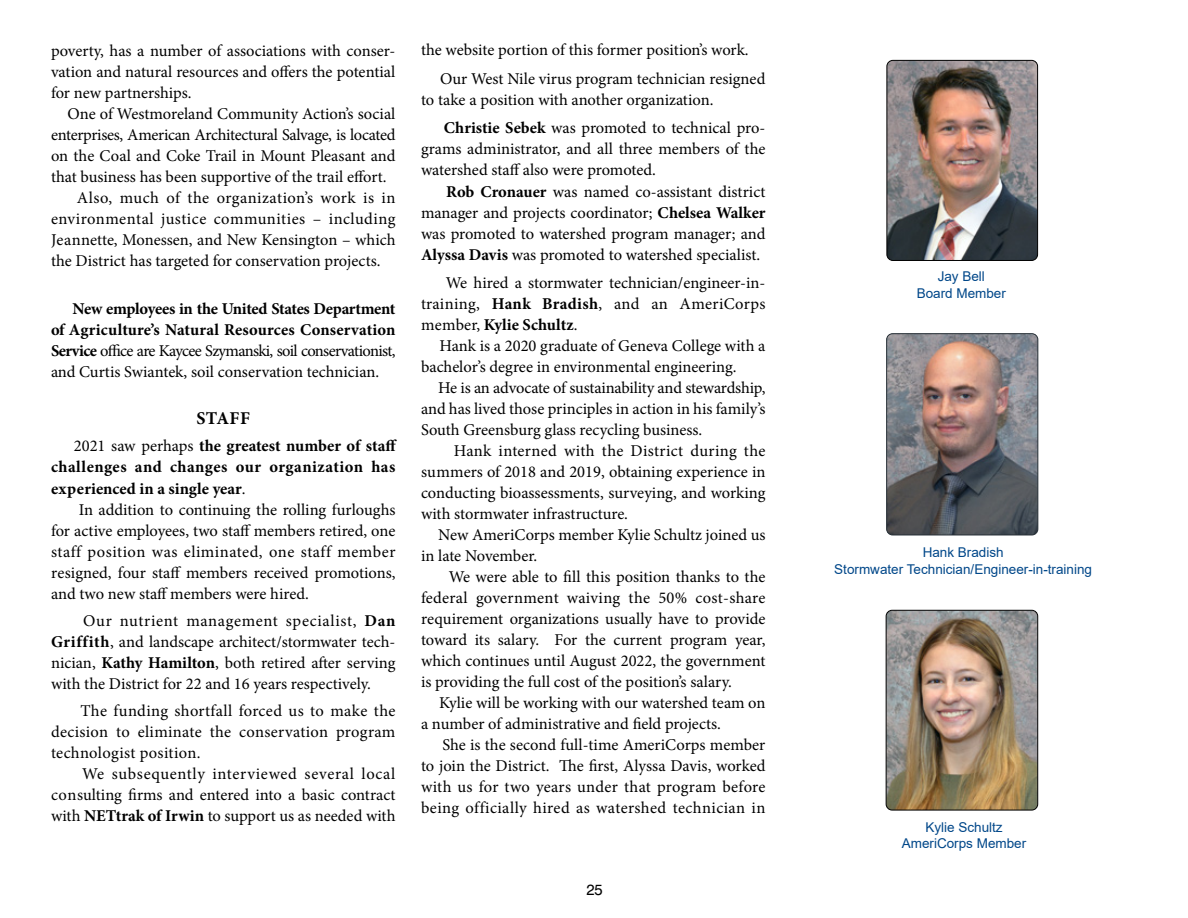
<style>
.page{position:relative;width:1188px;height:918px;background:#fff}
.page>*{position:absolute;margin:0;border:0;box-sizing:border-box;transform-origin:0 0}
.t1{font:700 18px "Minion Pro";letter-spacing:.025em;color:#000}
.t2{font:16.5px/21px "Minion Pro";color:#000;text-align:justify}
.t3{font:700 16.5px/21px "Minion Pro";letter-spacing:.025em;color:#000;text-align:justify}
.t4{font:16.5px "Minion Pro";letter-spacing:-.02em;color:#000}
.t5{font:16.5px "Minion Pro";letter-spacing:.03em;color:#000}
.t6{font:16.5px "Minion Pro";letter-spacing:.025em;color:#000}
.t7{font:15px "Swiss 721 BT";color:#000}
.t8{font:13.5px/16.5px "Arial";color:#004789;text-align:center}
.s1{font-weight:700}
.s2{font-weight:400}
</style>
<div class="page">
<img style="left:887px;top:60px;width:151px;height:200px">
<div style="left:887px;top:60px;width:151px;height:201px;border:1px solid #000;border-radius:6px"></div>
<img style="left:887px;top:335px;width:151px;height:200px">
<div style="left:886px;top:333px;width:152px;height:202px;border:1px solid #232c33;border-radius:6px"></div>
<img style="left:886px;top:610px;width:152px;height:200px">
<div style="left:886px;top:610px;width:152px;height:200px;border:1px solid #000;border-radius:6px"></div>
<p class="t2" style="left:51px;top:40px;width:346px">poverty, has a number of associations with conser&shy;vation and natural resources and offers the potential for new partnerships.</p>
<p class="t2" style="left:67px;top:103px;width:330px">One of Westmoreland Community Action’s social</p>
<p class="t4" style="left:51px;top:123px;width:346px">enterprises, American Architectural Salvage, is located</p>
<p class="t2" style="left:51px;top:145px;width:346px">on the Coal and Coke Trail in Mount Pleasant and</p>
<p class="t2" style="left:51px;top:166px;width:337px">that business has been supportive of the trail effort.</p>
<p class="t6" style="left:77px;top:186px;width:320px">Also, much of the organization’s work is in</p>
<p class="t5" style="left:51px;top:207px;width:346px">environmental justice communities – including</p>
<p class="t2" style="left:51px;top:229px;width:346px">Jeannette, Monessen, and New Kensington – which</p>
<p class="t2" style="left:51px;top:250px;width:331px">the District has targeted for conservation projects.</p>
<p class="t2" style="left:51px;top:298px;width:346px;text-indent:22px"><span class="s1">New employees in the United States Department of Agriculture’s Natural Resources Conservation Service</span> office are Kaycee Szymanski, soil conservationist, and Curtis Swiantek, soil conservation technician.</p>
<p class="t1" style="left:196px;top:406px;width:55px">STAFF</p>
<p class="t3" style="left:51px;top:436px;width:347px;text-indent:23px"><span class="s2">2021 saw perhaps</span> the greatest number of staff challenges and changes our organization has experienced in a single year<span class="s2">.</span></p>
<p class="t2" style="left:51px;top:499px;width:346px;text-indent:28px">In addition to continuing the rolling furloughs for active employees, two staff members retired, one staff position was eliminated, one staff member resigned, four staff members received promotions, and two new staff members were hired.</p>
<p class="t2" style="left:51px;top:610px;width:346px;text-indent:32px">Our nutrient management specialist, <span class="s1">Dan Griffith</span>, and landscape architect/stormwater tech&shy;nician, <span class="s1">Kathy Hamilton</span>, both retired after serving with the District for 22 and 16 years respectively.</p>
<p class="t2" style="left:51px;top:700px;width:346px;text-indent:29px">The funding shortfall forced us to make the decision to eliminate the conservation program technologist position.</p>
<p class="t2" style="left:51px;top:763px;width:346px;text-indent:31px">We subsequently interviewed several local consulting firms and entered into a basic contract with <span class="s1">NETtrak of Irwin</span> to support us as needed with</p>
<p class="t2" style="left:440px;top:36px;width:327px;line-height:28.5px;text-indent:-19px">the website portion of this former position’s work.<br>Our West Nile virus program technician resigned</p>
<p class="t2" style="left:444px;top:86px;width:323px;line-height:28.5px;text-indent:-23px">to take a position with another organization.<br><span class="s1">Christie Sebek</span> was promoted to technical pro-</p>
<p class="t2" style="left:421px;top:139px;width:346px">grams administrator, and all three members of the watershed staff also were promoted.</p>
<p class="t2" style="left:421px;top:181px;width:346px;text-indent:25px"><span class="s1">Rob Cronauer</span> was named co-assistant district manager and projects coordinator; <span class="s1">Chelsea Walker </span>was promoted to watershed program manager; and <span class="s1">Alyssa Davis</span> was promoted to watershed specialist.</p>
<p class="t2" style="left:421px;top:272px;width:346px;text-indent:25px">We hired a stormwater technician/engineer-in&shy;training, <span class="s1">Hank Bradish</span>, and an AmeriCorps member, <span class="s1">Kylie Schultz</span>.</p>
<p class="t2" style="left:421px;top:335px;width:346px;text-indent:18px">Hank is a 2020 graduate of Geneva College with a bachelor’s degree in environmental engineering.</p>
<p class="t2" style="left:421px;top:377px;width:346px;text-indent:17px">He is an advocate of sustainability and stewardship, and has lived those principles in action in his family’s South Greensburg glass recycling business.</p>
<p class="t2" style="left:421px;top:440px;width:346px;text-indent:33px">Hank interned with the District during the summers of 2018 and 2019, obtaining experience in conducting bioassessments, surveying, and working with stormwater infrastructure.</p>
<p class="t2" style="left:421px;top:524px;width:346px;text-indent:17px">New AmeriCorps member Kylie Schultz joined us in late November.</p>
<p class="t2" style="left:421px;top:566px;width:346px;text-indent:28px">We were able to fill this position thanks to the federal government waiving the 50% cost-share requirement organizations usually have to provide toward its salary. For the current program year, which continues until August 2022, the government is providing the full cost of the position’s salary.</p>
<p class="t2" style="left:421px;top:692px;width:346px;text-indent:18px">Kylie will be working with our watershed team on a number of administrative and field projects.</p>
<p class="t2" style="left:421px;top:734px;width:346px;text-indent:21px">She is the second full-time AmeriCorps member to join the District. The first, Alyssa Davis, worked with us for two years under that program before being officially hired as watershed technician in</p>
<p class="t7" style="left:586px;top:881px;width:18px">25</p>
<p class="t8" style="left:917px;top:268px;width:91px">Jay Bell<br>Board Member</p>
<p class="t8" style="left:834px;top:544px;width:259px">Hank Bradish<br>Stormwater Technician/Engineer-in-training</p>
<p class="t8" style="left:902px;top:819px;width:126px">Kylie Schultz<br>AmeriCorps Member</p>
</div>
